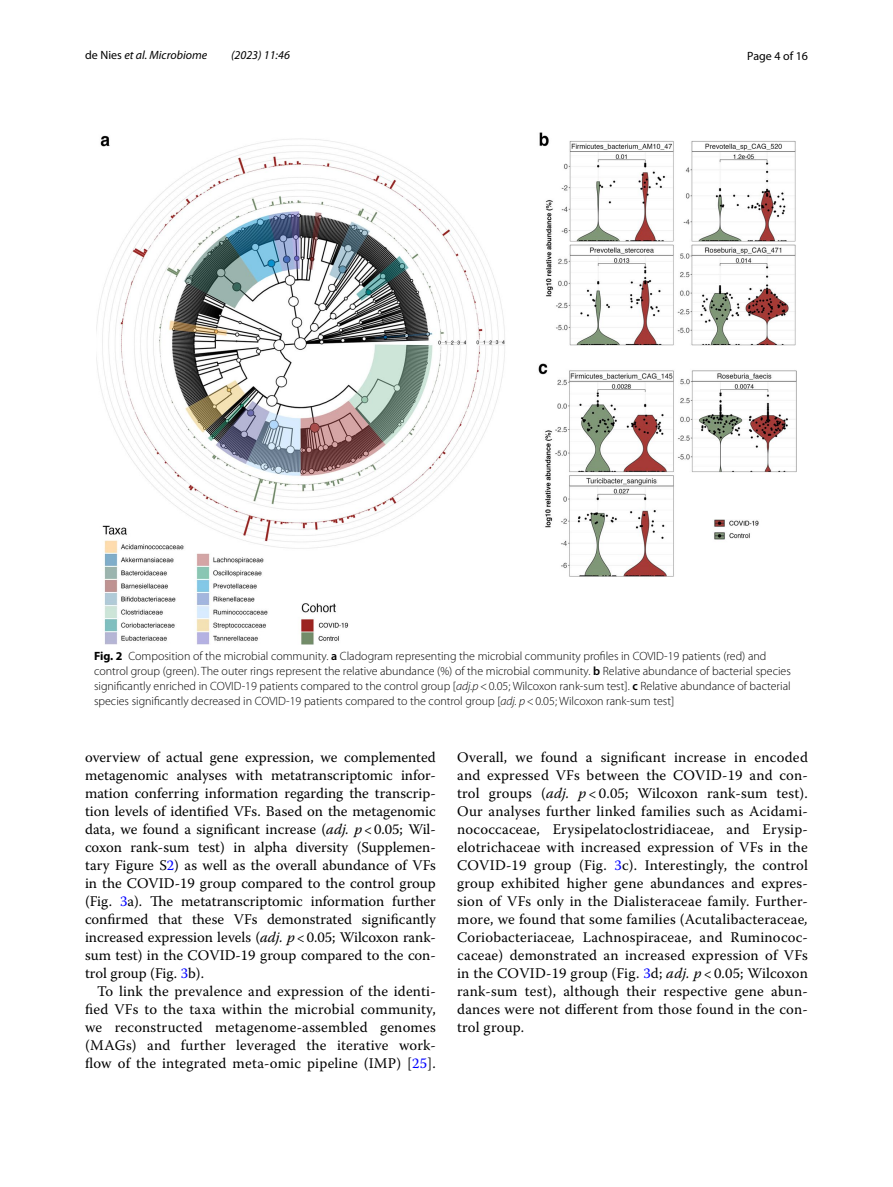
<style>
.page{position:relative;width:893px;height:1187px;background:#fff}
.page>*{position:absolute;margin:0;border:0;box-sizing:border-box;transform-origin:0 0}
.t1{font:14.7px/18px "Warnock Pro";letter-spacing:.015em;color:#000;text-align:justify}
.t2{font:300 12px/15px "Myriad Pro";color:#000}
.t3{font:italic 12px "Myriad Pro";color:#000}
.t4{font:12px "Myriad Pro";color:#000}
.s1{font-style:normal}
.s2{font-weight:700}
.s3{font-weight:600}
.s4{font-style:italic}
.s5{color:#00f}
</style>
<div class="page">
<img style="left:96px;top:133px;width:701px;height:511px">
<p class="t3" style="left:85px;top:48px;width:124px"><span class="s1">de Nies</span> et al. Microbiome</p>
<p class="t3" style="left:231px;top:48px;width:60px">(2023) 11:46</p>
<p class="t4" style="left:747px;top:48px;width:62px">Page 4 of 16</p>
<p class="t2" style="left:94px;top:648px;width:698px"><span class="s2">Fig. 2</span> Composition of the microbial community. <span class="s3">a</span> Cladogram representing the microbial community profiles in COVID-19 patients (red) and control group (green). The outer rings represent the relative abundance (%) of the microbial community. <span class="s3">b</span> Relative abundance of bacterial species significantly enriched in COVID-19 patients compared to the control group [<span class="s4">adj.p</span>&lt;0.05; Wilcoxon rank-sum test]. <span class="s3">c</span> Relative abundance of bacterial species significantly decreased in COVID-19 patients compared to the control group [<span class="s4">adj. p</span>&lt;0.05; Wilcoxon rank-sum test]</p>
<p class="t1" style="left:85px;top:747px;width:352px">overview of actual gene expression, we complemented metagenomic analyses with metatranscriptomic infor&shy;mation conferring information regarding the transcrip&shy;tion levels of identified VFs. Based on the metagenomic data, we found a significant increase (<span class="s4">adj. p</span>&lt;0.05; Wil&shy;coxon rank-sum test) in alpha diversity (Supplemen&shy;tary Figure S<span class="s5">2</span>) as well as the overall abundance of VFs in the COVID-19 group compared to the control group (Fig. <span class="s5">3</span>a). The metatranscriptomic information further confirmed that these VFs demonstrated significantly increased expression levels (<span class="s4">adj. p</span>&lt;0.05; Wilcoxon rank&shy;sum test) in the COVID-19 group compared to the con&shy;trol group (Fig. <span class="s5">3</span>b).</p>
<p class="t1" style="left:85px;top:981px;width:352px;text-indent:12px">To link the prevalence and expression of the identi&shy;fied VFs to the taxa within the microbial community, we reconstructed metagenome-assembled genomes (MAGs) and further leveraged the iterative work&shy;flow of the integrated meta-omic pipeline (IMP) [<span class="s5">25</span>].</p>
<p class="t1" style="left:457px;top:747px;width:352px">Overall, we found a significant increase in encoded and expressed VFs between the COVID-19 and con&shy;trol groups (<span class="s4">adj. p</span> &lt; 0.05; Wilcoxon rank-sum test).<br>Our analyses further linked families such as Acidami&shy;nococcaceae, Erysipelatoclostridiaceae, and Erysip&shy;elotrichaceae with increased expression of VFs in the COVID-19 group (Fig. <span class="s5">3</span>c). Interestingly, the control group exhibited higher gene abundances and expres&shy;sion of VFs only in the Dialisteraceae family. Further&shy;more, we found that some families (Acutalibacteraceae<span class="s4">, </span>Coriobacteriaceae<span class="s4">,</span> Lachnospiraceae, and Ruminococ&shy;caceae) demonstrated an increased expression of VFs in the COVID-19 group (Fig. <span class="s5">3</span>d; <span class="s4">adj. p</span> &lt; 0.05; Wilcoxon rank-sum test), although their respective gene abun&shy;dances were not different from those found in the con&shy;trol group.</p>
</div>
